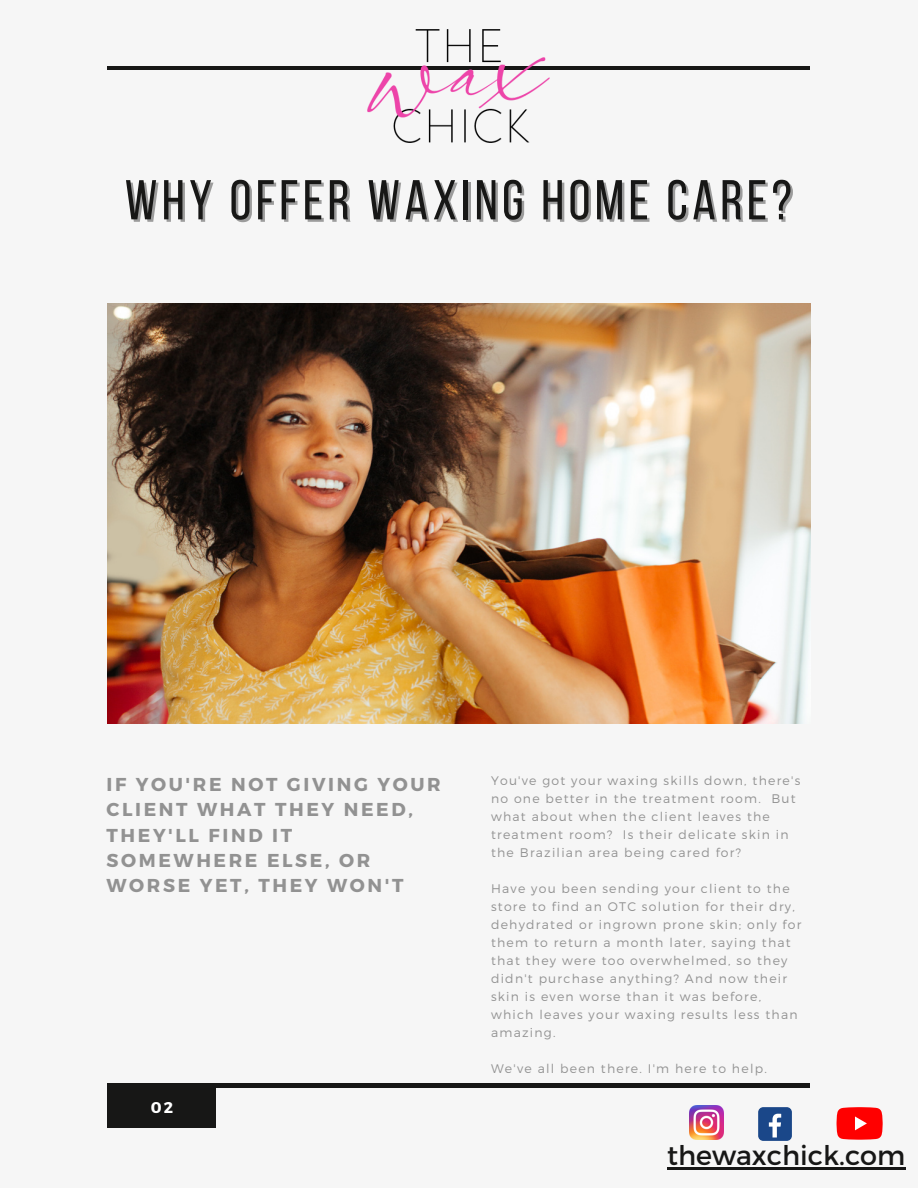
<style>
.page{position:relative;width:918px;height:1188px;background:#f6f6f6}
.page>*{position:absolute;margin:0;border:0;box-sizing:border-box;transform-origin:0 0}
.t1{font:55.95px "Bebas Neue";letter-spacing:.08em;color:#171716}
.t2{font:27px "Montserrat";color:#171716}
.t3{font:700 18.6px/25.3px "Montserrat";letter-spacing:.14em;color:#929292}
.t4{font:700 15.6px "Montserrat";color:#fff}
.t5{font:300 12.45px/18px "Montserrat";letter-spacing:.1em;color:#929292}
</style>
<div class="page">
<hr style="left:107px;top:67px;width:703px;height:3px;background:#171716">
<div style="left:107px;top:1084px;width:108px;height:44px;background:#171716"></div>
<hr style="left:107px;top:1084px;width:703px;height:3px;background:#171716">
<img style="left:107px;top:303px;width:703px;height:420px">
<img style="left:366px;top:29px;width:186px;height:114px">
<hr style="left:667px;top:1167px;width:238px;height:3px;background:#171716">
<img style="left:689px;top:1106px;width:34px;height:34px">
<div style="left:758px;top:1107px;width:34px;height:34px;background:#1a4789;border-radius:5px"></div>
<svg style="left:769px;top:1114px;width:12px;height:24px"></svg>
<svg style="left:837px;top:1107px;width:46px;height:33px"></svg>
<p class="t1" style="left:125px;top:177px;width:669px">WHY OFFER WAXING HOME CARE?</p>
<p class="t3" style="left:107px;top:771px;width:336px">IF YOU'RE NOT GIVING YOUR<br>CLIENT WHAT THEY NEED,<br>THEY'LL FIND IT<br>SOMEWHERE ELSE, OR<br>WORSE YET, THEY WON'T</p>
<p class="t5" style="left:491px;top:771px;width:311px">You've got your waxing skills down, there's no one better in the treatment room. But what about when the client leaves the treatment room? Is their delicate skin in the Brazilian area being cared for?</p>
<p class="t5" style="left:491px;top:879px;width:312px">Have you been sending your client to the store to find an OTC solution for their dry, dehydrated or ingrown prone skin; only for them to return a month later, saying that that they were too overwhelmed, so they didn't purchase anything? And now their skin is even worse than it was before, which leaves your waxing results less than amazing.</p>
<p class="t5" style="left:491px;top:1059px;width:277px">We've all been there. I'm here to help.</p>
<p class="t4" style="left:151px;top:1097px;width:24px">02</p>
<p class="t2" style="left:667px;top:1138px;width:240px">thewaxchick.com</p>
</div>
